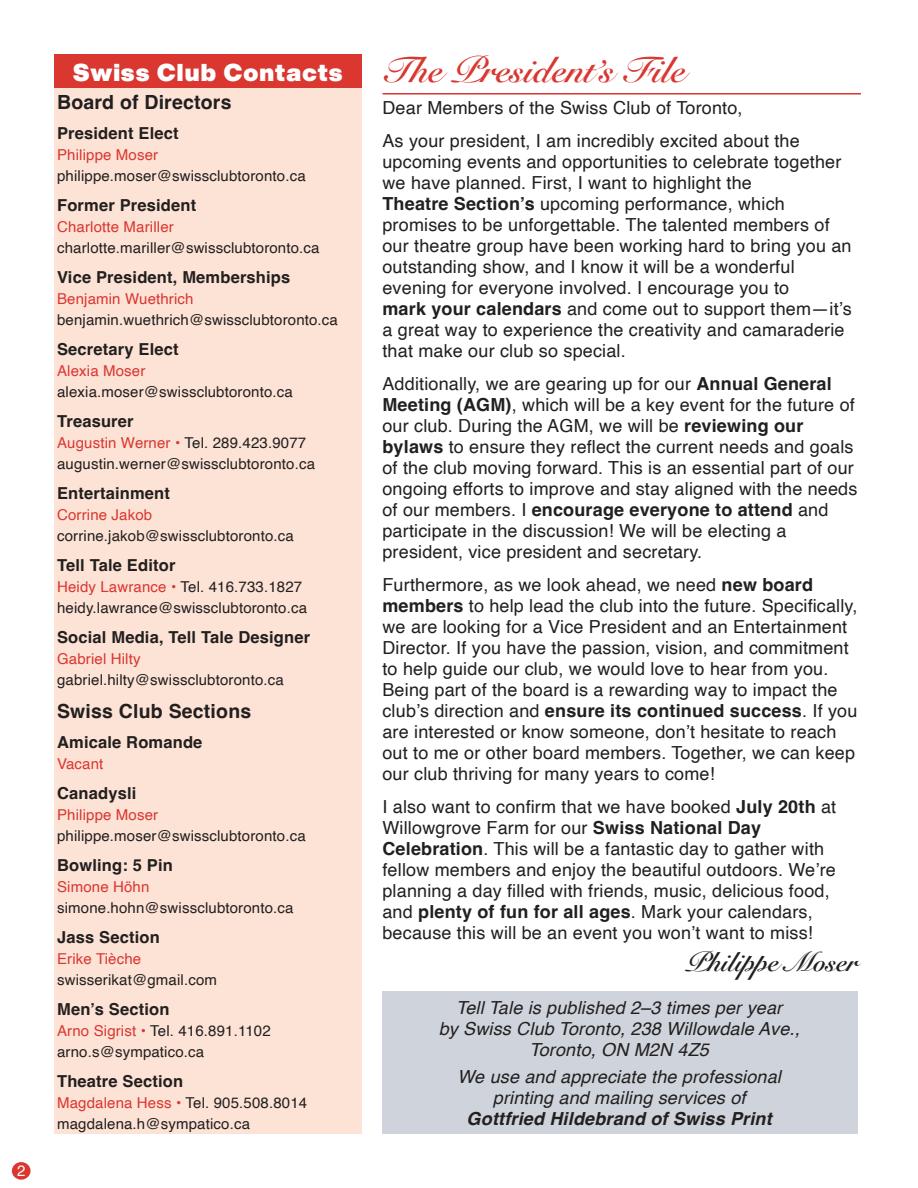
<style>
.page{position:relative;width:918px;height:1188px;background:#fff}
.page>*{position:absolute;margin:0;border:0;box-sizing:border-box;transform-origin:0 0}
.t1{font:700 36px "Snell Roundhand";color:#d93730}
.t2{font:700 27px "Snell Roundhand";color:#221f1f}
.t3{font:900 expanded 24px "Helvetica Now Display";letter-spacing:.05em;color:#fff}
.t4{font:700 19.5px "Helvetica";letter-spacing:.01em;color:#221f1f}
.t5{font:18px/21px "Helvetica";letter-spacing:.01em;color:#221f1f}
.t6{font:italic 18px/21px "Helvetica";letter-spacing:.01em;color:#221f1f;text-align:center}
.t7{font:italic 700 18px "Helvetica";letter-spacing:.01em;color:#221f1f}
.t8{font:700 16.5px "Helvetica";letter-spacing:.01em;color:#221f1f}
.t9{font:15px/21px "Helvetica";letter-spacing:.01em;color:#221f1f}
.t10{font:15px "Helvetica";letter-spacing:.01em;color:#d93730}
.t11{font:15px "Helvetica";color:#fff}
.s1{color:#d93730}
.s2{font-weight:700}
</style>
<div class="page">
<hr style="left:383px;top:93px;width:478px;height:2px;background:#d93730">
<div style="left:12px;top:1162px;width:19px;height:18px;background:#d93730;border-radius:50%"></div>
<div style="left:54px;top:54px;width:308px;height:1080px;background:#fde2d6"></div>
<div style="left:54px;top:54px;width:308px;height:34px;background:#d93730"></div>
<div style="left:382px;top:992px;width:476px;height:142px;background:#cfd3db"></div>
<p class="t11" style="left:17px;top:1165px;width:10px">2</p>
<h3 class="t3" style="left:73px;top:59px;width:271px">Swiss Club Contacts</h3>
<p class="t4" style="left:57px;top:94px;width:176px">Board of Directors</p>
<p class="t8" style="left:57px;top:126px;width:123px">President Elect</p>
<p class="t10" style="left:57px;top:149px;width:103px">Philippe Moser</p>
<p class="t9" style="left:57px;top:167px;width:250px">philippe.moser@swissclubtoronto.ca</p>
<p class="t8" style="left:57px;top:198px;width:141px">Former President</p>
<p class="t10" style="left:57px;top:221px;width:118px">Charlotte Mariller</p>
<p class="t9" style="left:57px;top:239px;width:264px">charlotte.mariller@swissclubtoronto.ca</p>
<p class="t8" style="left:57px;top:270px;width:235px">Vice President, Memberships</p>
<p class="t10" style="left:57px;top:293px;width:138px">Benjamin Wuethrich</p>
<p class="t9" style="left:57px;top:311px;width:282px">benjamin.wuethrich@swissclubtoronto.ca</p>
<p class="t8" style="left:57px;top:342px;width:123px">Secretary Elect</p>
<p class="t10" style="left:57px;top:365px;width:90px">Alexia Moser</p>
<p class="t9" style="left:57px;top:383px;width:237px">alexia.moser@swissclubtoronto.ca</p>
<p class="t8" style="left:57px;top:414px;width:78px">Treasurer</p>
<p class="t9" style="left:57px;top:434px;width:259px"><span class="s1">Augustin Werner ï</span> Tel. 289.423.9077 augustin.werner@swissclubtoronto.ca</p>
<p class="t8" style="left:57px;top:486px;width:114px">Entertainment</p>
<p class="t10" style="left:57px;top:509px;width:97px">Corrine Jakob</p>
<p class="t9" style="left:57px;top:527px;width:238px">corrine.jakob@swissclubtoronto.ca</p>
<p class="t8" style="left:57px;top:558px;width:120px">Tell Tale Editor</p>
<p class="t9" style="left:57px;top:578px;width:251px"><span class="s1">Heidy Lawrance ï</span> Tel. 416.733.1827 heidy.lawrance@swissclubtoronto.ca</p>
<p class="t8" style="left:57px;top:630px;width:255px">Social Media, Tell Tale Designer</p>
<p class="t10" style="left:57px;top:653px;width:85px">Gabriel Hilty</p>
<p class="t9" style="left:57px;top:671px;width:228px">gabriel.hilty@swissclubtoronto.ca</p>
<p class="t4" style="left:57px;top:703px;width:196px">Swiss Club Sections</p>
<p class="t8" style="left:57px;top:735px;width:147px">Amicale Romande</p>
<p class="t10" style="left:57px;top:758px;width:48px">Vacant</p>
<p class="t8" style="left:57px;top:786px;width:81px">Canadysli</p>
<p class="t10" style="left:57px;top:809px;width:103px">Philippe Moser</p>
<p class="t9" style="left:57px;top:827px;width:250px">philippe.moser@swissclubtoronto.ca</p>
<p class="t8" style="left:57px;top:858px;width:117px">Bowling: 5 Pin</p>
<p class="t10" style="left:57px;top:881px;width:94px">Simone Höhn</p>
<p class="t9" style="left:57px;top:899px;width:238px">simone.hohn@swissclubtoronto.ca</p>
<p class="t8" style="left:57px;top:930px;width:104px">Jass Section</p>
<p class="t10" style="left:57px;top:953px;width:86px">Erike Tièche</p>
<p class="t9" style="left:57px;top:971px;width:161px">swisserikat@gmail.com</p>
<p class="t8" style="left:57px;top:999px;width:114px">Men’s Section</p>
<p class="t9" style="left:57px;top:1022px;width:215px"><span class="s1">Arno Sigrist ï</span> Tel. 416.891.1102 arno.s@sympatico.ca</p>
<p class="t8" style="left:57px;top:1074px;width:128px">Theatre Section</p>
<p class="t9" style="left:57px;top:1094px;width:252px"><span class="s1">Magdalena Hess ï</span> Tel. 905.508.8014 magdalena.h@sympatico.ca</p>
<h1 class="t1" style="left:383px;top:55px;width:305px">The President’s File</h1>
<p class="t5" style="left:382px;top:93px;width:419px;line-height:33px">Dear Members of the Swiss Club of Toronto,<br>As your president, I am incredibly excited about the</p>
<p class="t5" style="left:382px;top:153px;width:471px">upcoming events and opportunities to celebrate together we have planned. First, I want to highlight the<br><span class="s2">Theatre Section’s</span> upcoming performance, which promises to be unforgettable. The talented members of our theatre group have been working hard to bring you an outstanding show, and I know it will be a wonderful evening for everyone involved. I encourage you to<br><span class="s2">mark your calendars</span> and come out to support them—it’s a great way to experience the creativity and camaraderie that make our club so special.</p>
<p class="t5" style="left:382px;top:375px;width:477px">Additionally, we are gearing up for our <span class="s2">Annual General Meeting (AGM)</span>, which will be a key event for the future of our club. During the AGM, we will be <span class="s2">reviewing our bylaws</span> to ensure they reflect the current needs and goals of the club moving forward. This is an essential part of our ongoing efforts to improve and stay aligned with the needs of our members. I <span class="s2">encourage everyone to attend</span> and participate in the discussion! We will be electing a president, vice president and secretary.</p>
<p class="t5" style="left:382px;top:576px;width:476px">Furthermore, as we look ahead, we need <span class="s2">new board members</span> to help lead the club into the future. Specifically, we are looking for a Vice President and an Entertainment Director. If you have the passion, vision, and commitment to help guide our club, we would love to hear from you.<br>Being part of the board is a rewarding way to impact the club’s direction and <span class="s2">ensure its continued success</span>. If you are interested or know someone, don’t hesitate to reach out to me or other board members. Together, we can keep our club thriving for many years to come!</p>
<p class="t5" style="left:382px;top:797px;width:455px">I also want to confirm that we have booked <span class="s2">July 20th</span> at Willowgrove Farm for our <span class="s2">Swiss National Day Celebration</span>. This will be a fantastic day to gather with fellow members and enjoy the beautiful outdoors. We’re planning a day filled with friends, music, delicious food, and <span class="s2">plenty of fun for all ages</span>. Mark your calendars, because this will be an event you won’t want to miss!</p>
<h2 class="t2" style="left:686px;top:950px;width:173px">Philippe Moser</h2>
<p class="t6" style="left:439px;top:999px;width:363px">Tell Tale is published 2–3 times per year<br>by Swiss Club Toronto, 238 Willowdale Ave.,<br>Toronto, ON M2N 4Z5</p>
<p class="t6" style="left:457px;top:1068px;width:325px">We use and appreciate the professional printing and mailing services of</p>
<p class="t7" style="left:467px;top:1108px;width:307px">Gottfried Hildebrand of Swiss Print</p>
</div>
